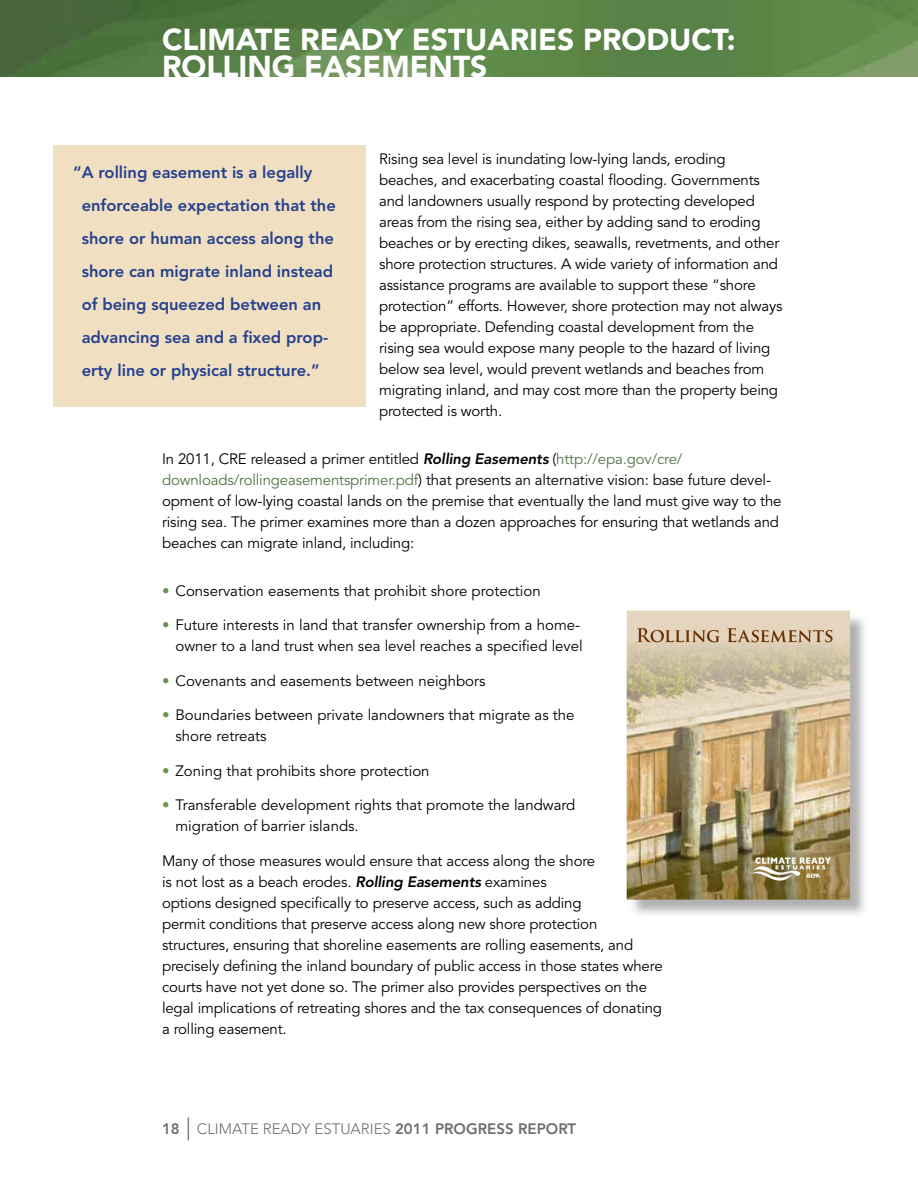
<style>
.page{position:relative;width:918px;height:1188px;background:#fff}
.page>*{position:absolute;margin:0;border:0;box-sizing:border-box;transform-origin:0 0}
.t1{font:900 30px/27px "Avenir LT Std";color:#fff}
.t2{font:800 16.5px/33px "Avenir LT Std";color:#25408f}
.t3{font:15px/21px "Avenir LT Std";letter-spacing:-.01em;color:#000}
.t4{font:300 15px "Avenir LT Std";color:#6d6e71}
.t5{font:800 15px "Avenir LT Std";color:#6d6e71}
.s1{font-weight:800;font-style:italic}
.s2{color:#517542}
.s3{color:#6a934f}
.s4{font-weight:800}
</style>
<div class="page">
<svg style="left:188px;top:1117px;width:1px;height:23px"></svg>
<img style="left:0;top:0;width:918px;height:76px">
<div style="left:53px;top:145px;width:313px;height:261px;background:#f0e0c1"></div>
<img style="left:626px;top:610px;width:239px;height:304px">
<p class="t1" style="left:162px;top:26px;width:575px">CLIMATE READY ESTUARIES PRODUCT:<br>ROLLING EASEMENTS</p>
<p class="t3" style="left:379px;top:148px;width:405px">Rising sea level is inundating low-lying lands, eroding beaches, and exacerbating coastal flooding. Governments and landowners usually respond by protecting developed areas from the rising sea, either by adding sand to eroding beaches or by erecting dikes, seawalls, revetments, and other shore protection structures. A wide variety of information and assistance programs are available to support these “shore protection” efforts. However, shore protection may not always be appropriate. Defending coastal development from the rising sea would expose many people to the hazard of living below sea level, would prevent wetlands and beaches from migrating inland, and may cost more than the property being protected is worth.</p>
<p class="t3" style="left:162px;top:448px;width:621px">In 2011, CRE released a primer entitled <span class="s1">Rolling Easements</span> (<span class="s2">http://epa.gov/cre/ downloads/rollingeasementsprimer.pdf</span>) that presents an alternative vision: base future devel&shy;opment of low-lying coastal lands on the premise that eventually the land must give way to the rising sea. The primer examines more than a dozen approaches for ensuring that wetlands and beaches can migrate inland, including:</p>
<p class="t3" style="left:162px;top:580px;width:380px"><span class="s3">•</span> Conservation easements that prohibit shore protection</p>
<p class="t3" style="left:162px;top:615px;width:422px;text-align:right"><span class="s3">•</span> Future interests in land that transfer ownership from a home&shy;owner to a land trust when sea level reaches a specified level</p>
<p class="t3" style="left:162px;top:670px;width:325px"><span class="s3">•</span> Covenants and easements between neighbors</p>
<p class="t3" style="left:176px;top:705px;width:401px;text-indent:-14px"><span class="s3">•</span> Boundaries between private landowners that migrate as the shore retreats</p>
<p class="t3" style="left:162px;top:760px;width:269px"><span class="s3">•</span> Zoning that prohibits shore protection</p>
<p class="t3" style="left:176px;top:795px;width:401px;text-indent:-14px"><span class="s3">•</span> Transferable development rights that promote the landward migration of barrier islands.</p>
<p class="t3" style="left:162px;top:850px;width:502px">Many of those measures would ensure that access along the shore<br>is not lost as a beach erodes. <span class="s1">Rolling Easements</span> examines<br>options designed specifically to preserve access, such as adding<br>permit conditions that preserve access along new shore protection structures, ensuring that shoreline easements are rolling easements, and precisely defining the inland boundary of public access in those states where courts have not yet done so. The primer also provides perspectives on the legal implications of retreating shores and the tax consequences of donating a rolling easement.</p>
<p class="t2" style="left:82px;top:156px;width:256px;text-indent:-9px">“A rolling easement is a legally enforceable expectation that the shore or human access along the shore can migrate inland instead of being squeezed between an advancing sea and a fixed prop&shy;erty line or physical structure.”</p>
<p class="t5" style="left:162px;top:1120px;width:19px">18</p>
<p class="t4" style="left:197px;top:1120px;width:381px">CLIMATE READY ESTUARIES <span class="s4">2011 PROGRESS REPORT</span></p>
</div>
